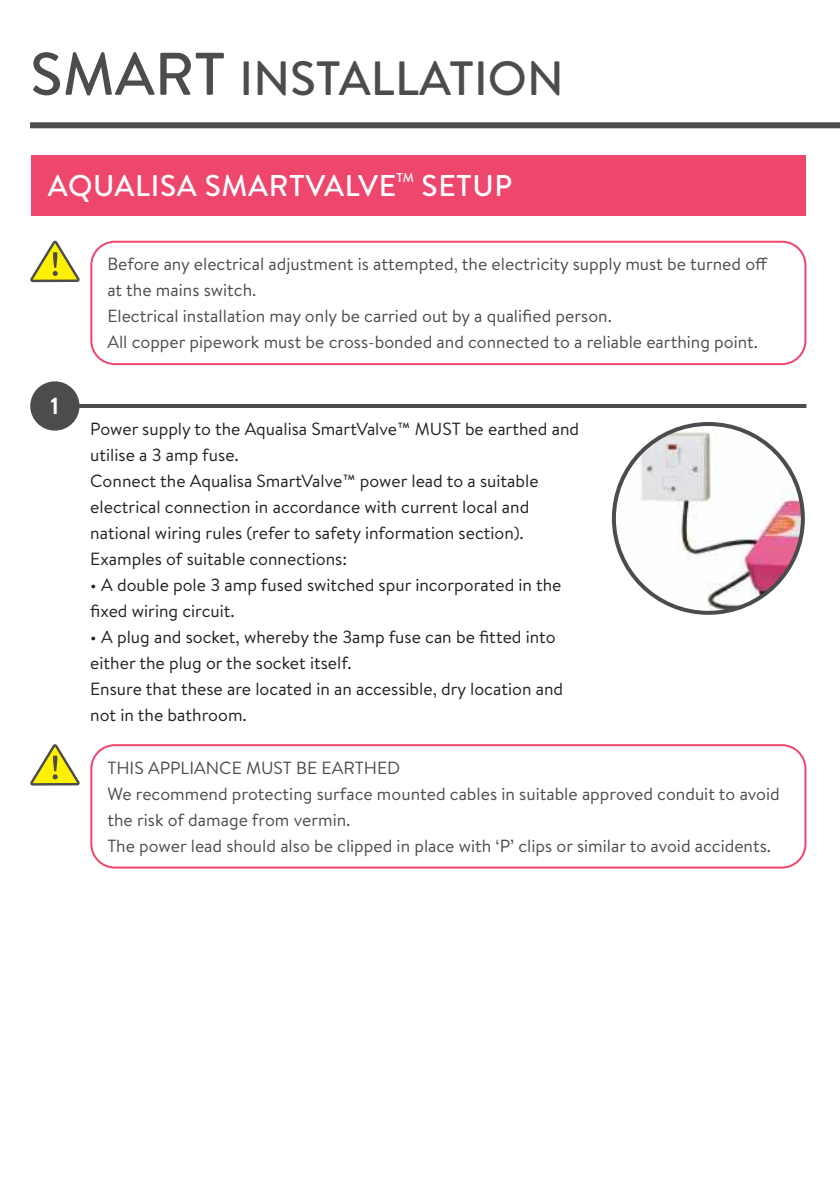
<style>
.page{position:relative;width:840px;height:1191px;background:#fff}
.page>*{position:absolute;margin:0;border:0;box-sizing:border-box;transform-origin:0 0}
.t1{font:500 48px "Brandon Text";color:#4b4c4d}
.t2{font:500 30px "Brandon Text";letter-spacing:.02em;color:#fff}
.t3{font:700 24px "Brandon Grotesque";color:#fff}
.t4{font:17.6px/26px "Brandon Text";color:#231f20}
.t5{font:17.6px/26px "Brandon Text";color:#4b4c4d}
.t6{font:500 12.8px "Brandon Text";color:#fff}
.s1{font-size:60px}
</style>
<div class="page">
<div style="left:30px;top:122px;width:809px;height:6px;background:#4b4c4d"></div>
<div style="left:31px;top:155px;width:774px;height:60px;background:#ef466e"></div>
<img style="left:613px;top:424px;width:189px;height:189px;border-radius:94px">
<div style="left:611px;top:422px;width:193px;height:193px;border:4px solid #4b4c4d;border-radius:50%"></div>
<hr style="left:72px;top:404px;width:734px;height:4px;background:#4b4c4d">
<div style="left:32px;top:383px;width:45px;height:45px;background:#4b4c4d;border-radius:50%"></div>
<div style="left:30px;top:381px;width:49px;height:49px;border:4px solid #4b4c4d;border-radius:50%"></div>
<div style="left:90px;top:241px;width:716px;height:124px;border:2px solid #ef466e;border-radius:24px"></div>
<svg style="left:30px;top:241px;width:50px;height:41px"></svg>
<div style="left:90px;top:744px;width:716px;height:124px;border:2px solid #ef466e;border-radius:24px"></div>
<svg style="left:30px;top:744px;width:50px;height:41px"></svg>
<h1 class="t1" style="left:30px;top:45px;width:534px"><span class="s1">SMART</span> INSTALLATION</h1>
<h2 class="t2" style="left:48px;top:164px;width:349px">AQUALISA SMARTVALVE</h2>
<p class="t6" style="left:396px;top:169px;width:19px">TM</p>
<h2 class="t2" style="left:421px;top:164px;width:92px">SETUP</h2>
<h3 class="t3" style="left:50px;top:389px;width:10px">1</h3>
<p class="t5" style="left:107px;top:250px;width:661px">Before any electrical adjustment is attempted, the electricity supply must be turned off at the mains switch.<br>Electrical installation may only be carried out by a qualified person.<br>All copper pipework must be cross-bonded and connected to a reliable earthing point.</p>
<p class="t4" style="left:90px;top:415px;width:490px">Power supply to the Aqualisa SmartValve™ MUST be earthed and utilise a 3 amp fuse.<br>Connect the Aqualisa SmartValve™ power lead to a suitable electrical connection in accordance with current local and national wiring rules (refer to safety information section).<br>Examples of suitable connections:</p>
<p class="t4" style="left:90px;top:571px;width:472px">• A double pole 3 amp fused switched spur incorporated in the fixed wiring circuit.</p>
<p class="t4" style="left:90px;top:623px;width:474px">• A plug and socket, whereby the 3amp fuse can be fitted into either the plug or the socket itself.<br>Ensure that these are located in an accessible, dry location and not in the bathroom.</p>
<p class="t5" style="left:107px;top:754px;width:673px">THIS APPLIANCE MUST BE EARTHED<br>We recommend protecting surface mounted cables in suitable approved conduit to avoid the risk of damage from vermin.<br>The power lead should also be clipped in place with ‘P’ clips or similar to avoid accidents.</p>
</div>
